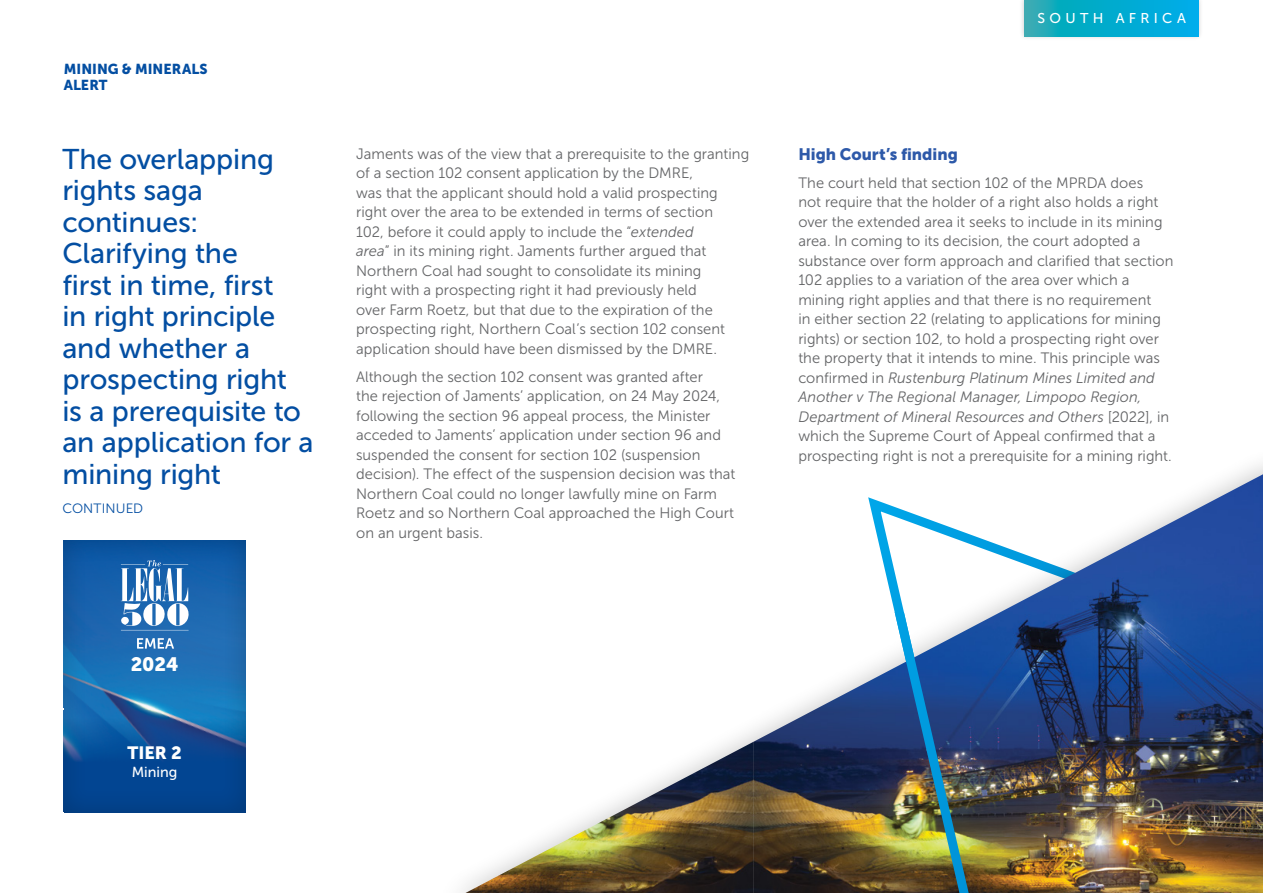
<style>
.page{position:relative;width:1263px;height:893px;background:#fff}
.page>*{position:absolute;margin:0;border:0;box-sizing:border-box;transform-origin:0 0}
.t1{font:28.5px/31.5px "Museo Sans 500";letter-spacing:-.005em;color:#034ea2}
.t2{font:19.35px "Museo Sans 900";color:#fff}
.t3{font:17.7px "Museo Sans 900";color:#fff}
.t4{font:16.5px "Museo Sans 900";letter-spacing:-.005em;color:#2d59a9}
.t5{font:15px/19.5px "Museo Sans 300";color:#636466}
.t6{font:14.4px "Museo Sans 500";color:#fff}
.t7{font:14.25px/15.3px "Museo Sans 900";letter-spacing:.005em;color:#034ea2}
.t8{font:14.1px "Museo Sans 500";letter-spacing:.305em;color:#fff}
.t9{font:13.5px "Museo Sans 300";letter-spacing:.01em;color:#034ea2}
.s1{font-style:italic}
</style>
<div class="page">
<div style="left:1020px;top:0;width:184px;height:41px;background:#000;opacity:.2"></div>
<svg style="left:1024px;top:0;width:175px;height:36px"></svg>
<img style="left:753px;top:474px;width:510px;height:419px">
<img style="left:465px;top:742px;width:288px;height:151px">
<img style="left:862px;top:612px;width:207px;height:281px">
<div style="left:52px;top:540px;width:207px;height:285px;background:#000;opacity:.2"></div>
<svg style="left:121px;top:560px;width:68px;height:89px"></svg>
<p class="t7" style="left:64px;top:62px;width:145px">MINING &amp; MINERALS<br>ALERT</p>
<h1 class="t1" style="left:62px;top:143px;width:253px">The overlapping rights saga continues:<br>Clarifying the<br>first in time, first<br>in right principle and whether a prospecting right is a prerequisite to an application for a mining right</h1>
<p class="t9" style="left:62px;top:501px;width:82px">CONTINUED</p>
<p class="t5" style="left:356px;top:144px;width:395px">Jaments was of the view that a prerequisite to the granting of a section 102 consent application by the DMRE,<br>was that the applicant should hold a valid prospecting right over the area to be extended in terms of section<br>102, before it could apply to include the “<span class="s1">extended<br>area</span>” in its mining right. Jaments further argued that Northern Coal had sought to consolidate its mining<br>right with a prospecting right it had previously held<br>over Farm Roetz, but that due to the expiration of the prospecting right, Northern Coal’s section 102 consent application should have been dismissed by the DMRE.</p>
<p class="t5" style="left:356px;top:367px;width:381px">Although the section 102 consent was granted after<br>the rejection of Jaments’ application, on 24 May 2024, following the section 96 appeal process, the Minister acceded to Jaments’ application under section 96 and suspended the consent for section 102 (suspension decision). The effect of the suspension decision was that Northern Coal could no longer lawfully mine on Farm Roetz and so Northern Coal approached the High Court on an urgent basis.</p>
<p class="t2" style="left:131px;top:653px;width:49px">2024</p>
<p class="t3" style="left:128px;top:743px;width:56px">TIER 2</p>
<p class="t6" style="left:132px;top:764px;width:47px">Mining</p>
<p class="t8" style="left:1037px;top:11px;width:150px">SOUTH AFRICA</p>
<p class="t4" style="left:798px;top:145px;width:161px">High Court’s finding</p>
<p class="t5" style="left:798px;top:173px;width:377px">The court held that section 102 of the MPRDA does<br>not require that the holder of a right also holds a right over the extended area it seeks to include in its mining area. In coming to its decision, the court adopted a substance over form approach and clarified that section 102 applies to a variation of the area over which a mining right applies and that there is no requirement<br>in either section 22 (relating to applications for mining rights) or section 102, to hold a prospecting right over the property that it intends to mine. This principle was confirmed in <span class="s1">Rustenburg Platinum Mines Limited and Another v The Regional Manager, Limpopo Region, Department of Mineral Resources and Others</span> [2022], in which the Supreme Court of Appeal confirmed that a prospecting right is not a prerequisite for a mining right.</p>
</div>
